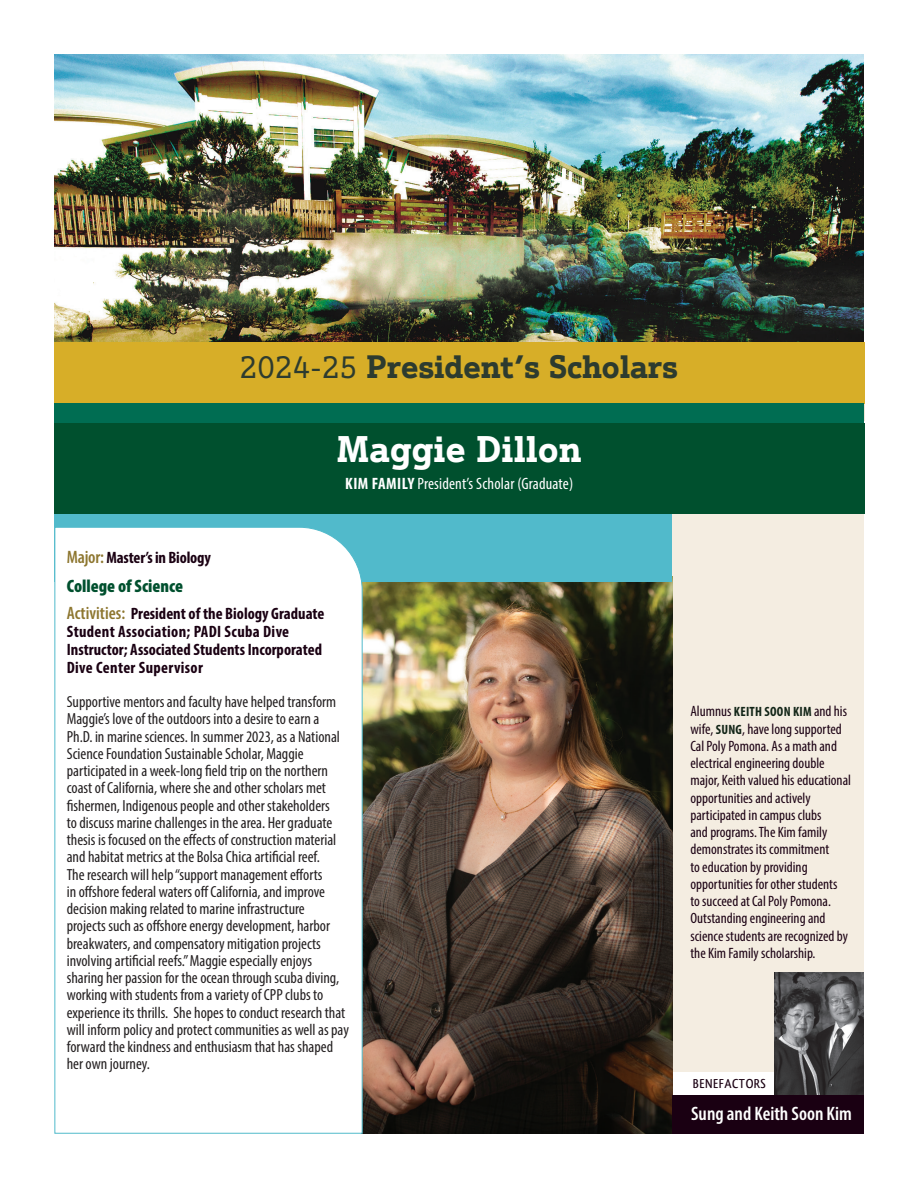
<style>
.page{position:relative;width:918px;height:1188px;background:#fff}
.page>*{position:absolute;margin:0;border:0;box-sizing:border-box;transform-origin:0 0}
.t1{font:700 36px "Justus Pro";letter-spacing:.01em;color:#fff}
.t2{font:700 31.5px "Justus Pro";color:#2d3b2f}
.t3{font:600 condensed 19.5px "Myriad Pro";color:#fff}
.t4{font:900 condensed 18px "Myriad Pro";color:#00502e}
.t5{font:700 condensed 16.5px/18px "Myriad Pro";color:#1a0012}
.t6{font:condensed 16.5px "Myriad Pro";letter-spacing:.01em;color:#fff}
.t7{font:condensed 16.2px/17.2px "Myriad Pro";color:#231f20}
.t8{font:condensed 15px/17.2px "Myriad Pro";color:#1a0012}
.t9{font:500 13.5px "Qlassik";letter-spacing:.04em;color:#1a0012}
.s1{font-weight:400;font-size:30px}
.s2{font-weight:700}
.s3{font-weight:600;font-size:18px;color:#8d762f}
.s4{font-weight:700;font-size:13.5px;color:#122517}
</style>
<div class="page">
<div style="left:654px;top:460px;width:209px;height:664px;background:#f4ede1"></div>
<div style="left:672px;top:1072px;width:103px;height:30px;background:#fff"></div>
<img style="left:363px;top:582px;width:309px;height:552px">
<div style="left:54px;top:513px;width:618px;height:69px;background:#51bacb"></div>
<svg style="left:54px;top:527px;width:309px;height:607px"></svg>
<img style="left:54px;top:54px;width:810px;height:288px">
<div style="left:54px;top:342px;width:810px;height:64px;background:#d7ae28"></div>
<div style="left:54px;top:404px;width:810px;height:19px;background:#006d52"></div>
<div style="left:54px;top:423px;width:810px;height:91px;background:#00502e"></div>
<img style="left:774px;top:972px;width:90px;height:123px">
<div style="left:672px;top:1095px;width:192px;height:39px;background:#1a0012"></div>
<h2 class="t2" style="left:240px;top:347px;width:439px"><span class="s1">2024-25</span> President’s Scholars</h2>
<h1 class="t1" style="left:337px;top:426px;width:246px">Maggie Dillon</h1>
<p class="t6" style="left:345px;top:473px;width:229px"><span class="s2">KIM FAMILY</span> President’s Scholar (Graduate)</p>
<p class="t5" style="left:67px;top:548px;width:146px"><span class="s3">Major:</span> Master’s in Biology</p>
<p class="t4" style="left:67px;top:574px;width:118px">College of Science</p>
<p class="t5" style="left:67px;top:604px;width:259px"><span class="s3">Activities:</span> President of the Biology Graduate Student Association; PADI Scuba Dive Instructor; Associated Students Incorporated Dive Center Supervisor</p>
<p class="t7" style="left:67px;top:693px;width:284px">Supportive mentors and faculty have helped transform Maggie’s love of the outdoors into a desire to earn a Ph.D. in marine sciences. In summer 2023, as a National Science Foundation Sustainable Scholar, Maggie participated in a week-long field trip on the northern coast of California, where she and other scholars met fishermen, Indigenous people and other stakeholders<br>to discuss marine challenges in the area. Her graduate thesis is focused on the effects of construction material and habitat metrics at the Bolsa Chica artificial reef.<br>The research will help “support management efforts<br>in offshore federal waters off California, and improve decision making related to marine infrastructure<br>projects such as offshore energy development, harbor breakwaters, and compensatory mitigation projects involving artificial reefs.” Maggie especially enjoys sharing her passion for the ocean through scuba diving, working with students from a variety of CPP clubs to experience its thrills. She hopes to conduct research that will inform policy and protect communities as well as pay forward the kindness and enthusiasm that has shaped her own journey.</p>
<p class="t8" style="left:690px;top:702px;width:162px">Alumnus <span class="s4">KEITH SOON KIM</span> and his wife, <span class="s4">SUNG</span>, have long supported<br>Cal Poly Pomona. As a math and electrical engineering double major, Keith valued his educational opportunities and actively participated in campus clubs<br>and programs. The Kim family demonstrates its commitment<br>to education by providing opportunities for other students<br>to succeed at Cal Poly Pomona.<br>Outstanding engineering and science students are recognized by the Kim Family scholarship.</p>
<p class="t9" style="left:693px;top:1076px;width:74px">BENEFACTORS</p>
<p class="t3" style="left:691px;top:1102px;width:162px">Sung and Keith Soon Kim</p>
</div>
